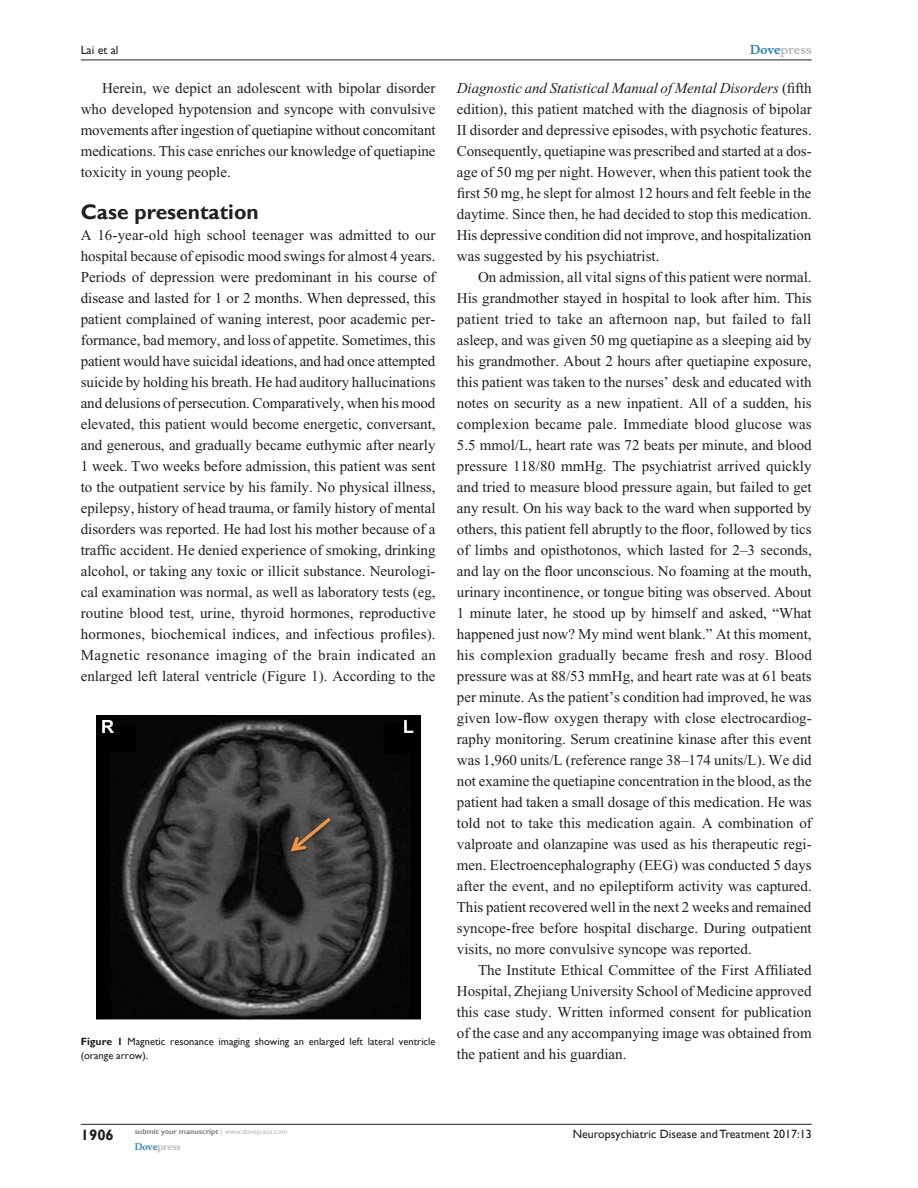
<style>
.page{position:relative;width:918px;height:1188px;background:#fff}
.page>*{position:absolute;margin:0;border:0;box-sizing:border-box;transform-origin:0 0}
.t1{font:700 21px "Gill Sans";color:#231f20}
.Tx{font:15px/21px "Times New Roman";color:#231f20;text-align:justify}
.TxF{font:15px/21px "Times New Roman";color:#231f20;text-align:justify}
.RunFolio-V{font:700 15px "Gill Sans";color:#231f20}
.RunF-V{font:12px "Gill Sans";color:#231f20}
.RunH-Brand-V{font:700 12px "Musee";color:#b8b9bc}
.RunH-V{font:12px "Gill Sans";color:#231f20}
.FigC{font:10.5px/13.5px "Gill Sans";color:#231f20}
.RunF-Brand-V{font:700 9px "Musee";color:#b8b9bc}
.RunF-SubmityourMS-V{font:700 7.5px "Gill Sans";color:#808285}
.s1{font-weight:700}
.s2{color:#3485ae}
.s3{font-style:italic}
.s4{font-weight:400;color:#b8b9bc}
</style>
<div class="page">
<hr style="left:81px;top:1124px;width:731px;height:1px;background:#231f20">
<hr style="left:81px;top:60px;width:731px;height:1px;background:#231f20">
<img style="left:96px;top:716px;width:324px;height:304px">
<p class="RunH-V" style="left:81px;top:43px;width:39px">Lai et al</p>
<p class="Tx" style="left:81px;top:77px;width:356px;text-indent:21px">Herein, we depict an adolescent with bipolar disorder who developed hypotension and syncope with convulsive movements after ingestion of quetiapine without concomitant medications. This case enriches our knowledge of quetiapine toxicity in young people.</p>
<h1 class="t1" style="left:81px;top:199px;width:179px">Case presentation</h1>
<p class="TxF" style="left:81px;top:224px;width:357px">A 16-year-old high school teenager was admitted to our hospital because of episodic mood swings for almost 4 years.<br>Periods of depression were predominant in his course of disease and lasted for 1 or 2 months. When depressed, this patient complained of waning interest, poor academic per&shy;formance, bad memory, and loss of appetite. Sometimes, this patient would have suicidal ideations, and had once attempted suicide by holding his breath. He had auditory hallucinations and delusions of persecution. Comparatively, when his mood elevated, this patient would become energetic, conversant, and generous, and gradually became euthymic after nearly 1 week. Two weeks before admission, this patient was sent to the outpatient service by his family. No physical illness, epilepsy, history of head trauma, or family history of mental disorders was reported. He had lost his mother because of a traffic accident. He denied experience of smoking, drinking alcohol, or taking any toxic or illicit substance. Neurologi&shy;cal examination was normal, as well as laboratory tests (eg, routine blood test, urine, thyroid hormones, reproductive hormones, biochemical indices, and infectious profiles).<br>Magnetic resonance imaging of the brain indicated an enlarged left lateral ventricle (Figure 1). According to the</p>
<p class="FigC" style="left:81px;top:1035px;width:356px"><span class="s1">Figure 1</span> Magnetic resonance imaging showing an enlarged left lateral ventricle (orange arrow).</p>
<p class="RunH-Brand-V" style="left:750px;top:43px;width:63px"><span class="s2">Dove</span>press</p>
<p class="TxF" style="left:457px;top:77px;width:356px"><span class="s3">Diagnostic and Statistical Manual of Mental Disorders</span> (fifth edition), this patient matched with the diagnosis of bipolar II disorder and depressive episodes, with psychotic features.<br>Consequently, quetiapine was prescribed and started at a dos&shy;age of 50 mg per night. However, when this patient took the first 50 mg, he slept for almost 12 hours and felt feeble in the daytime. Since then, he had decided to stop this medication.<br>His depressive condition did not improve, and hospitalization was suggested by his psychiatrist.</p>
<p class="Tx" style="left:457px;top:266px;width:357px;text-indent:21px">On admission, all vital signs of this patient were normal.<br>His grandmother stayed in hospital to look after him. This patient tried to take an afternoon nap, but failed to fall asleep, and was given 50 mg quetiapine as a sleeping aid by his grandmother. About 2 hours after quetiapine exposure, this patient was taken to the nurses’ desk and educated with notes on security as a new inpatient. All of a sudden, his complexion became pale. Immediate blood glucose was 5.5 mmol/L, heart rate was 72 beats per minute, and blood pressure 118/80 mmHg. The psychiatrist arrived quickly and tried to measure blood pressure again, but failed to get any result. On his way back to the ward when supported by others, this patient fell abruptly to the floor, followed by tics of limbs and opisthotonos, which lasted for 2–3 seconds, and lay on the floor unconscious. No foaming at the mouth, urinary incontinence, or tongue biting was observed. About 1 minute later, he stood up by himself and asked, “What happened just now? My mind went blank.” At this moment, his complexion gradually became fresh and rosy. Blood pressure was at 88/53 mmHg, and heart rate was at 61 beats per minute. As the patient’s condition had improved, he was given low-flow oxygen therapy with close electrocardiog&shy;raphy monitoring. Serum creatinine kinase after this event was 1,960 units/L (reference range 38–174 units/L). We did not examine the quetiapine concentration in the blood, as the patient had taken a small dosage of this medication. He was told not to take this medication again. A combination of valproate and olanzapine was used as his therapeutic regi&shy;men. Electroencephalography (EEG) was conducted 5 days after the event, and no epileptiform activity was captured.<br>This patient recovered well in the next 2 weeks and remained syncope-free before hospital discharge. During outpatient visits, no more convulsive syncope was reported.</p>
<p class="Tx" style="left:457px;top:959px;width:356px;text-indent:21px">The Institute Ethical Committee of the First Affiliated Hospital, Zhejiang University School of Medicine approved this case study. Written informed consent for publication of the case and any accompanying image was obtained from the patient and his guardian.</p>
<p class="RunFolio-V" style="left:81px;top:1126px;width:35px">1906</p>
<p class="RunF-SubmityourMS-V" style="left:135px;top:1127px;width:154px">submit your manuscript <span class="s4">| www.dovepress.com</span></p>
<p class="RunF-Brand-V" style="left:135px;top:1141px;width:48px"><span class="s2">Dove</span>press</p>
<p class="RunF-V" style="left:573px;top:1127px;width:241px">Neuropsychiatric Disease and Treatment 2017:13</p>
</div>
